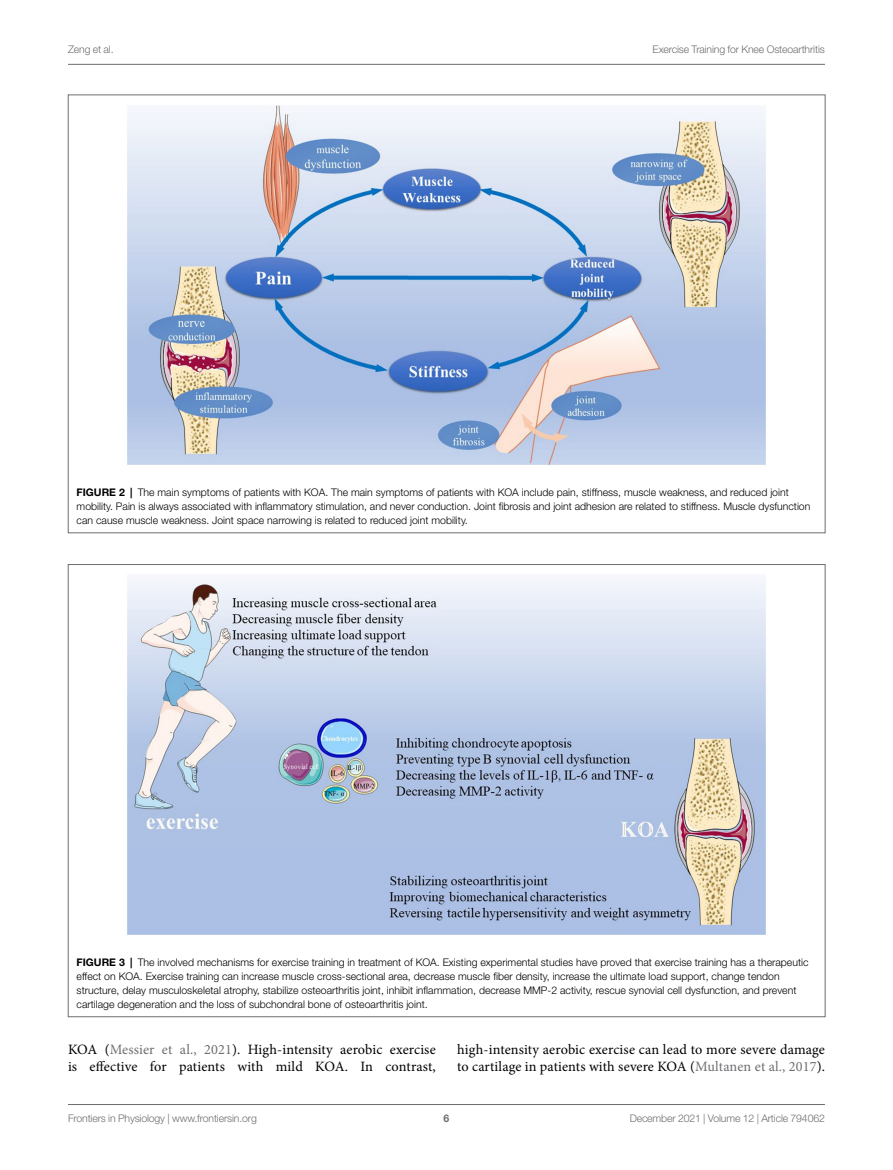
<style>
.page{position:relative;width:893px;height:1170px;background:#fff}
.page>*{position:absolute;margin:0;border:0;box-sizing:border-box;transform-origin:0 0}
.TEXT_FLUSH{font:14.25px/17.2px "Minion Pro";letter-spacing:.005em;color:#000}
.FIG_LEG{font:300 10.5px/14.2px "Helvetica Neue LT Std";color:#000}
.t1{font:300 10.5px "Helvetica Neue LT Std";letter-spacing:-.015em;color:#6d6e71}
.t2{font:700 10.5px "Helvetica Neue LT Std";color:#6d6e71}
.s1{font-weight:700}
.s2{color:#6d6e71}
</style>
<div class="page">
<hr style="left:68px;top:64px;width:757px;height:1px;background:#6d6e71">
<hr style="left:68px;top:1104px;width:757px;height:1px;background:#6d6e71">
<img style="left:127px;top:105px;width:639px;height:360px">
<img style="left:127px;top:580px;width:639px;height:355px">
<p class="t1" style="left:68px;top:42px;width:47px">Zeng et al.</p>
<p class="t1" style="left:653px;top:42px;width:174px">Exercise Training for Knee Osteoarthritis</p>
<p class="FIG_LEG" style="left:77px;top:484px;width:735px"><span class="s1">FIGURE 2 |</span> The main symptoms of patients with KOA. The main symptoms of patients with KOA include pain, stiffness, muscle weakness, and reduced joint mobility. Pain is always associated with inflammatory stimulation, and never conduction. Joint fibrosis and joint adhesion are related to stiffness. Muscle dysfunction can cause muscle weakness. Joint space narrowing is related to reduced joint mobility.</p>
<p class="FIG_LEG" style="left:77px;top:954px;width:733px"><span class="s1">FIGURE 3 |</span> The involved mechanisms for exercise training in treatment of KOA. Existing experimental studies have proved that exercise training has a therapeutic effect on KOA. Exercise training can increase muscle cross-sectional area, decrease muscle fiber density, increase the ultimate load support, change tendon structure, delay musculoskeletal atrophy, stabilize osteoarthritis joint, inhibit inflammation, decrease MMP-2 activity, rescue synovial cell dysfunction, and prevent cartilage degeneration and the loss of subchondral bone of osteoarthritis joint.</p>
<p class="TEXT_FLUSH" style="left:68px;top:1040px;width:369px">KOA (<span class="s2">Messier et al., 2021</span>). High-intensity aerobic exercise is effective for patients with mild KOA. In contrast,</p>
<p class="TEXT_FLUSH" style="left:457px;top:1040px;width:369px">high-intensity aerobic exercise can lead to more severe damage to cartilage in patients with severe KOA (<span class="s2">Multanen et al., 2017</span>).</p>
<p class="t1" style="left:68px;top:1111px;width:190px">Frontiers in Physiology | www.frontiersin.org</p>
<p class="t2" style="left:444px;top:1111px;width:7px">6</p>
<p class="t1" style="left:630px;top:1111px;width:197px">December 2021 | Volume 12 | Article 794062</p>
</div>
